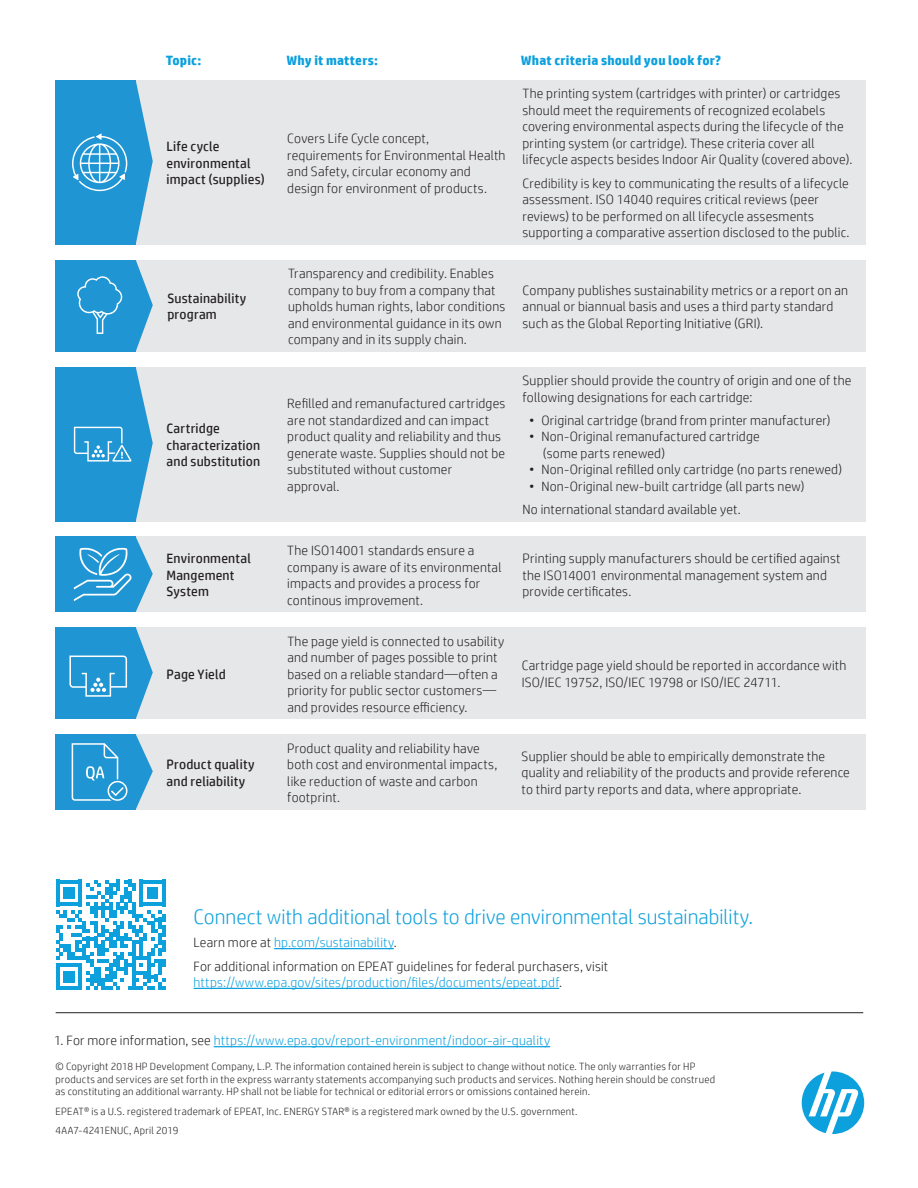
<style>
.page{position:relative;width:918px;height:1188px;background:#fff}
.page>*{position:absolute;margin:0;border:0;box-sizing:border-box;transform-origin:0 0}
.t1{font:300 21px "HP Simplified";color:#0ca0dd}
.t2{font:300 13.5px/16.5px "HP Simplified";letter-spacing:.015em;color:#231f20}
.t3{font:13.5px/16.5px "HP Simplified";letter-spacing:.015em;color:#231f20}
.t4{font:300 13.5px "HP Simplified";letter-spacing:.015em;color:#0ca0dd}
.t5{font:700 13.5px "HP Simplified";letter-spacing:.015em;color:#0ca0dd}
.t6{font:300 10.5px/12.6px "HP Simplified";letter-spacing:.025em;color:#231f20}
.s1{color:#0ca0dd}
.s2{color:#231f20}
</style>
<div class="page">
<div style="left:56px;top:367px;width:810px;height:155px;background:#e6e7e9"></div>
<div style="left:56px;top:367px;width:80px;height:155px;background:#1f95d3"></div>
<svg style="left:74px;top:368px;width:79px;height:152px"></svg>
<div style="left:56px;top:537px;width:810px;height:75px;background:#e6e7e9"></div>
<div style="left:56px;top:537px;width:80px;height:75px;background:#1f95d3"></div>
<svg style="left:74px;top:537px;width:79px;height:74px"></svg>
<div style="left:56px;top:260px;width:810px;height:92px;background:#e6e7e9"></div>
<div style="left:56px;top:260px;width:80px;height:92px;background:#1f95d3"></div>
<svg style="left:77px;top:276px;width:45px;height:58px"></svg>
<svg style="left:136px;top:261px;width:17px;height:90px"></svg>
<hr style="left:56px;top:1012px;width:807px;height:1px;background:#231f20">
<svg style="left:802px;top:1072px;width:62px;height:62px"></svg>
<div style="left:56px;top:627px;width:810px;height:92px;background:#e6e7e9"></div>
<div style="left:56px;top:627px;width:80px;height:92px;background:#1f95d3"></div>
<svg style="left:69px;top:656px;width:58px;height:41px"></svg>
<svg style="left:136px;top:628px;width:17px;height:90px"></svg>
<div style="left:56px;top:734px;width:810px;height:76px;background:#e6e7e9"></div>
<div style="left:56px;top:734px;width:80px;height:76px;background:#1f95d3"></div>
<svg style="left:72px;top:743px;width:55px;height:58px"></svg>
<svg style="left:136px;top:735px;width:17px;height:74px"></svg>
<div style="left:56px;top:80px;width:810px;height:165px;background:#e6e7e9"></div>
<div style="left:56px;top:80px;width:80px;height:165px;background:#1f95d3"></div>
<svg style="left:72px;top:133px;width:55px;height:58px"></svg>
<svg style="left:136px;top:82px;width:17px;height:161px"></svg>
<hr style="left:274px;top:948px;width:120px;height:1px;background:#0ca0dd">
<hr style="left:194px;top:988px;width:365px;height:1px;background:#0ca0dd">
<hr style="left:214px;top:1046px;width:336px;height:1px;background:#0ca0dd">
<svg style="left:56px;top:880px;width:110px;height:110px"></svg>
<p class="t5" style="left:166px;top:52px;width:37px">Topic:</p>
<p class="t5" style="left:286px;top:52px;width:93px">Why it matters:</p>
<p class="t5" style="left:521px;top:52px;width:202px">What criteria should you look for?</p>
<p class="t3" style="left:167px;top:138px;width:100px">Life cycle environmental impact (supplies)</p>
<p class="t2" style="left:287px;top:130px;width:220px">Covers Life Cycle concept, requirements for Environmental Health and Safety, circular economy and design for environment of products.</p>
<p class="t2" style="left:523px;top:85px;width:331px">The printing system (cartridges with printer) or cartridges should meet the requirements of recognized ecolabels covering environmental aspects during the lifecycle of the printing system (or cartridge). These criteria cover all lifecycle aspects besides Indoor Air Quality (covered above).</p>
<p class="t2" style="left:523px;top:175px;width:329px">Credibility is key to communicating the results of a lifecycle assessment. ISO 14040 requires critical reviews (peer reviews) to be performed on all lifecycle assesments supporting a comparative assertion disclosed to the public.</p>
<p class="t2" style="left:288px;top:265px;width:219px">Transparency and credibility. Enables company to buy from a company that upholds human rights, labor conditions and environmental guidance in its own company and in its supply chain.</p>
<p class="t3" style="left:167px;top:290px;width:81px">Sustainability program</p>
<p class="t2" style="left:523px;top:282px;width:327px">Company publishes sustainability metrics or a report on an annual or biannual basis and uses a third party standard such as the Global Reporting Initiative (GRI).</p>
<p class="t3" style="left:167px;top:420px;width:95px">Cartridge characterization and substitution</p>
<p class="t2" style="left:287px;top:395px;width:220px">Refilled and remanufactured cartridges are not standardized and can impact product quality and reliability and thus generate waste. Supplies should not be substituted without customer approval.</p>
<p class="t2" style="left:523px;top:372px;width:330px">Supplier should provide the country of origin and one of the following designations for each cartridge:</p>
<p class="t2" style="left:529px;top:412px;width:303px">• Original cartridge (brand from printer manufacturer)</p>
<p class="t2" style="left:543px;top:428px;width:218px;text-indent:-13px">• Non-Original remanufactured cartridge (some parts renewed)</p>
<p class="t2" style="left:529px;top:461px;width:314px">• Non-Original refilled only cartridge (no parts renewed)</p>
<p class="t2" style="left:523px;top:474px;width:283px;line-height:23.2px;text-indent:7px">• Non-Original new-built cartridge (all parts new)<br>No international standard available yet.</p>
<p class="t2" style="left:287px;top:542px;width:216px">The ISO14001 standards ensure a company is aware of its environmental impacts and provides a process for continous improvement.</p>
<p class="t3" style="left:167px;top:550px;width:86px">Environmental<br>Mangement<br>System</p>
<p class="t2" style="left:523px;top:550px;width:319px">Printing supply manufacturers should be certified against the ISO14001 environmental management system and provide certificates.</p>
<p class="t2" style="left:287px;top:632px;width:218px">The page yield is connected to usability and number of pages possible to print based on a reliable standard—often a priority for public sector customers— and provides resource efficiency.</p>
<p class="t3" style="left:167px;top:665px;width:61px">Page Yield</p>
<p class="t2" style="left:522px;top:657px;width:326px">Cartridge page yield should be reported in accordance with<br>ISO/IEC 19752, ISO/IEC 19798 or ISO/IEC 24711.</p>
<p class="t2" style="left:287px;top:739px;width:212px">Product quality and reliability have both cost and environmental impacts, like reduction of waste and carbon footprint.</p>
<p class="t3" style="left:167px;top:756px;width:90px">Product quality and reliability</p>
<p class="t2" style="left:522px;top:748px;width:330px">Supplier should be able to empirically demonstrate the quality and reliability of the products and provide reference to third party reports and data, where appropriate.</p>
<h1 class="t1" style="left:194px;top:905px;width:561px">Connect with additional tools to drive environmental sustainability.</h1>
<p class="t2" style="left:194px;top:931px;width:416px;line-height:23.2px">Learn more at <span class="s1">hp.com/sustainability</span>.<br>For additional information on EPEAT guidelines for federal purchasers, visit</p>
<p class="t4" style="left:194px;top:975px;width:370px">https://www.epa.gov/sites/production/files/documents/epeat.pdf<span class="s2">.</span></p>
<p class="t4" style="left:54px;top:1033px;width:498px"><span class="s2">1. For more information, see</span> https://www.epa.gov/report-environment/indoor-air-quality</p>
<p class="t6" style="left:56px;top:1060px;width:661px">© Copyright 2018 HP Development Company, L.P. The information contained herein is subject to change without notice. The only warranties for HP products and services are set forth in the express warranty statements accompanying such products and services. Nothing herein should be construed as constituting an additional warranty. HP shall not be liable for technical or editorial errors or omissions contained herein.</p>
<p class="t6" style="left:56px;top:1101px;width:523px;line-height:19.4px">EPEAT® is a U.S. registered trademark of EPEAT, Inc. ENERGY STAR® is a registered mark owned by the U.S. government.<br>4AA7-4241ENUC, April 2019</p>
</div>
